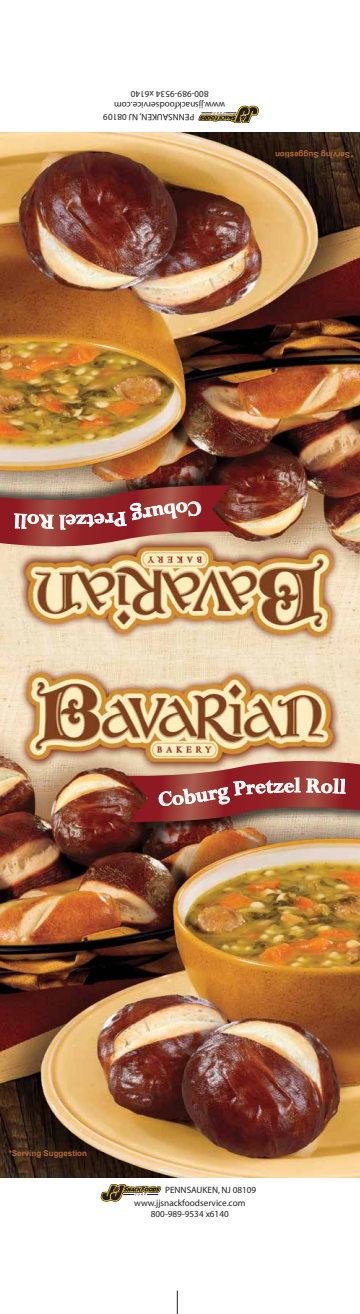
<style>
.page{position:relative;width:360px;height:1314px;background:#fff}
.page>*{position:absolute;margin:0;border:0;box-sizing:border-box;transform-origin:0 0}
.t1{font:700 22.5px "Perpetua";color:#fff}
.t2{font:9.2px/12.7px "Myriad";color:#231f20}
.t3{font:700 8px "Arial";color:#b56b37}
</style>
<div class="page">
<svg style="left:177px;top:1290px;width:1px;height:23px"></svg>
<img style="left:0;top:132px;width:360px;height:1044px">
<img style="left:122px;top:756px;width:238px;height:81px">
<svg style="left:100px;top:1184px;width:61px;height:17px"></svg>
<svg style="left:198px;top:106px;width:61px;height:17px"></svg>
<img style="left:127px;top:760px;width:233px;height:91px">
<img style="left:0;top:455px;width:233px;height:95px">
<p class="t2" style="left:209px;top:100px;width:79px;rotate:-180deg">800-989-9534 x6140</p>
<p class="t2" style="left:225px;top:123px;width:124px;text-indent:31px;rotate:-180deg">PENNSAUKEN, NJ 08109 www.jjsnackfoodservice.com</p>
<p class="t3" style="left:353px;top:159px;width:80px;rotate:-180deg">*Serving Suggestion</p>
<h1 class="t1" style="left:66px;top:536px;width:8px;rotate:-180deg">l</h1>
<h1 class="t1" style="left:294px;top:771px;width:8px">l</h1>
<p class="t3" style="left:9px;top:1148px;width:80px">*Serving Suggestion</p>
<p class="t2" style="left:134px;top:1183px;width:124px;text-indent:31px">PENNSAUKEN, NJ 08109 www.jjsnackfoodservice.com</p>
<p class="t2" style="left:151px;top:1207px;width:79px">800-989-9534 x6140</p>
</div>
